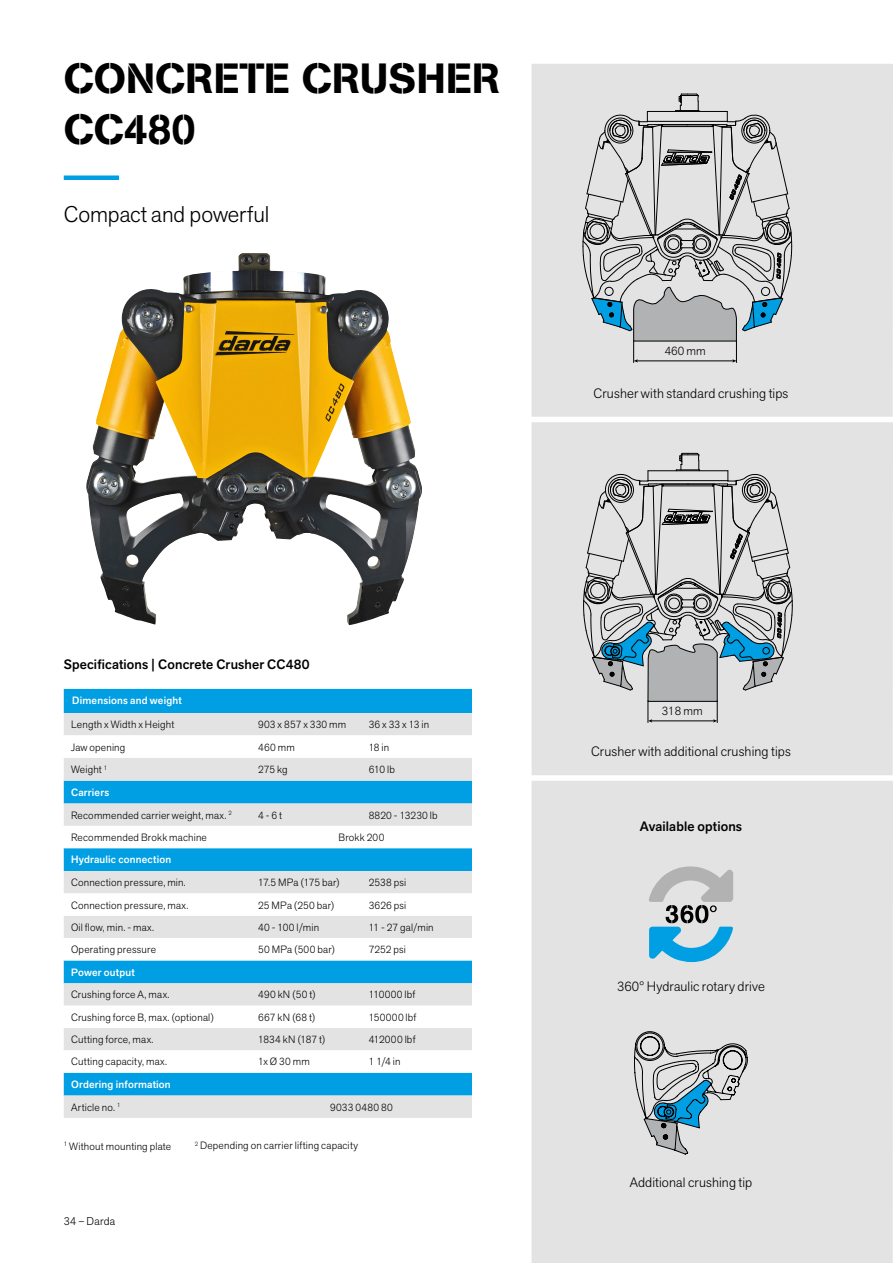
<style>
.page{position:relative;width:893px;height:1263px;background:#fff}
.page>*{position:absolute;margin:0;border:0;box-sizing:border-box;transform-origin:0 0}
.t1{font:42px/50.4px "AG Book Stencil";letter-spacing:.005em;color:#000}
.t2{font:300 22.5px "Akzid Grtsk Next";color:#000}
.t3{font:300 13.5px "Akzid Grtsk Next";letter-spacing:.01em;color:#000}
.t4{font:500 13.5px "Akzid Grtsk Next";letter-spacing:.01em;color:#000}
.t5{font:300 12px "Akzid Grtsk Next";color:#000}
.t6{font:300 11.25px "Akzid Grtsk Next";letter-spacing:.02em;color:#000}
.t7{font:300 10.5px/23px "Akzid Grtsk Next";letter-spacing:.02em;color:#000}
.t8{font:500 10.5px/23px "Akzid Grtsk Next";letter-spacing:.02em;color:#fff}
.s1{font-weight:500;color:#fff}
.s2{font-weight:300;color:#000}
</style>
<div class="page">
<div style="left:531px;top:64px;width:362px;height:353px;background:#e3e3e3"></div>
<div style="left:531px;top:422px;width:362px;height:353px;background:#e3e3e3"></div>
<div style="left:531px;top:781px;width:362px;height:482px;background:#e3e3e3"></div>
<svg style="left:582px;top:93px;width:210px;height:270px"></svg>
<svg style="left:583px;top:453px;width:210px;height:269px"></svg>
<svg style="left:634px;top:1031px;width:114px;height:123px"></svg>
<svg style="left:649px;top:866px;width:84px;height:96px"></svg>
<img style="left:86px;top:255px;width:276px;height:370px">
<div style="left:64px;top:689px;width:408px;height:24px;background:#009ee3"></div>
<svg style="left:64px;top:713px;width:408px;height:405px;background:#97cce3"></svg>
<svg style="left:64px;top:735px;width:408px;height:338px"></svg>
<div style="left:64px;top:175px;width:55px;height:5px;background:#009ee3"></div>
<h1 class="t1" style="left:64px;top:53px;width:438px">CONCRETE CRUSHER<br>CC480</h1>
<h2 class="t2" style="left:64px;top:200px;width:207px">Compact and powerful</h2>
<p class="t5" style="left:665px;top:343px;width:42px">460 mm</p>
<p class="t3" style="left:594px;top:384px;width:196px">Crusher with standard crushing tips</p>
<p class="t4" style="left:64px;top:656px;width:247px">Specifications | Concrete Crusher CC480</p>
<p class="t8" style="left:72px;top:689px;width:111px">Dimensions and weight</p>
<p class="t7" style="left:71px;top:713px;width:105px">Length x Width x Height</p>
<p class="t7" style="left:258px;top:713px;width:90px">903 x 857 x 330 mm</p>
<p class="t7" style="left:369px;top:713px;width:62px">36 x 33 x 13 in</p>
<p class="t7" style="left:71px;top:735px;width:56px">Jaw opening</p>
<p class="t7" style="left:258px;top:735px;width:38px">460 mm</p>
<p class="t7" style="left:369px;top:735px;width:22px">18 in</p>
<p class="t7" style="left:71px;top:758px;width:38px">Weight <sup>1</sup></p>
<p class="t7" style="left:258px;top:758px;width:31px">275 kg</p>
<p class="t7" style="left:369px;top:758px;width:28px">610 lb</p>
<p class="t7" style="left:71px;top:780px;width:162px"><span class="s1">Carriers<br></span>Recommended carrier weight, max. <sup>2</sup></p>
<p class="t7" style="left:258px;top:803px;width:25px">4 - 6 t</p>
<p class="t7" style="left:369px;top:803px;width:71px">8820 - 13230 lb</p>
<p class="t7" style="left:71px;top:826px;width:137px">Recommended Brokk machine</p>
<p class="t7" style="left:338px;top:826px;width:47px">Brokk 200</p>
<p class="t8" style="left:71px;top:848px;width:102px">Hydraulic connection</p>
<p class="t7" style="left:71px;top:871px;width:116px">Connection pressure, min.</p>
<p class="t7" style="left:258px;top:871px;width:83px">17.5 MPa (175 bar)</p>
<p class="t7" style="left:369px;top:871px;width:39px">2538 psi</p>
<p class="t7" style="left:71px;top:893px;width:119px">Connection pressure, max.</p>
<p class="t7" style="left:258px;top:893px;width:78px">25 MPa (250 bar)</p>
<p class="t7" style="left:369px;top:893px;width:39px">3626 psi</p>
<p class="t7" style="left:71px;top:916px;width:85px">Oil flow, min. - max.</p>
<p class="t7" style="left:258px;top:916px;width:62px">40 - 100 l/min</p>
<p class="t7" style="left:369px;top:916px;width:66px">11 - 27 gal/min</p>
<p class="t7" style="left:71px;top:938px;width:86px">Operating pressure</p>
<p class="t7" style="left:258px;top:938px;width:79px">50 MPa (500 bar)</p>
<p class="t7" style="left:369px;top:938px;width:39px">7252 psi</p>
<p class="t8" style="left:71px;top:960px;width:65px">Power output</p>
<p class="t7" style="left:71px;top:983px;width:100px">Crushing force A, max.</p>
<p class="t7" style="left:258px;top:983px;width:59px">490 kN (50 t)</p>
<p class="t7" style="left:369px;top:983px;width:48px">110000 lbf</p>
<p class="t7" style="left:71px;top:1005px;width:145px">Crushing force B, max. (optional)</p>
<p class="t7" style="left:258px;top:1005px;width:59px">667 kN (68 t)</p>
<p class="t7" style="left:369px;top:1005px;width:49px">150000 lbf</p>
<p class="t7" style="left:71px;top:1028px;width:84px">Cutting force, max.</p>
<p class="t7" style="left:258px;top:1028px;width:69px">1834 kN (187 t)</p>
<p class="t7" style="left:369px;top:1028px;width:48px">412000 lbf</p>
<p class="t7" style="left:71px;top:1050px;width:98px">Cutting capacity, max.</p>
<p class="t7" style="left:258px;top:1050px;width:53px">1x Ø 30 mm</p>
<p class="t7" style="left:369px;top:1050px;width:33px">1 1/4 in</p>
<p class="t8" style="left:71px;top:1073px;width:101px">Ordering information<br><span class="s2">Article no.</span> <sup>1</sup></p>
<p class="t7" style="left:330px;top:1095px;width:64px">9033 0480 80</p>
<p class="t7" style="left:64px;top:1134px;width:109px"><sup>1</sup> Without mounting plate</p>
<p class="t7" style="left:195px;top:1134px;width:165px"><sup>2</sup> Depending on carrier lifting capacity</p>
<p class="t6" style="left:64px;top:1213px;width:53px">34 – Darda</p>
<p class="t5" style="left:662px;top:703px;width:42px">318 mm</p>
<p class="t3" style="left:591px;top:743px;width:201px">Crusher with additional crushing tips</p>
<p class="t4" style="left:640px;top:817px;width:104px">Available options</p>
<p class="t3" style="left:617px;top:978px;width:149px">360° Hydraulic rotary drive</p>
<p class="t3" style="left:630px;top:1173px;width:124px">Additional crushing tip</p>
</div>
